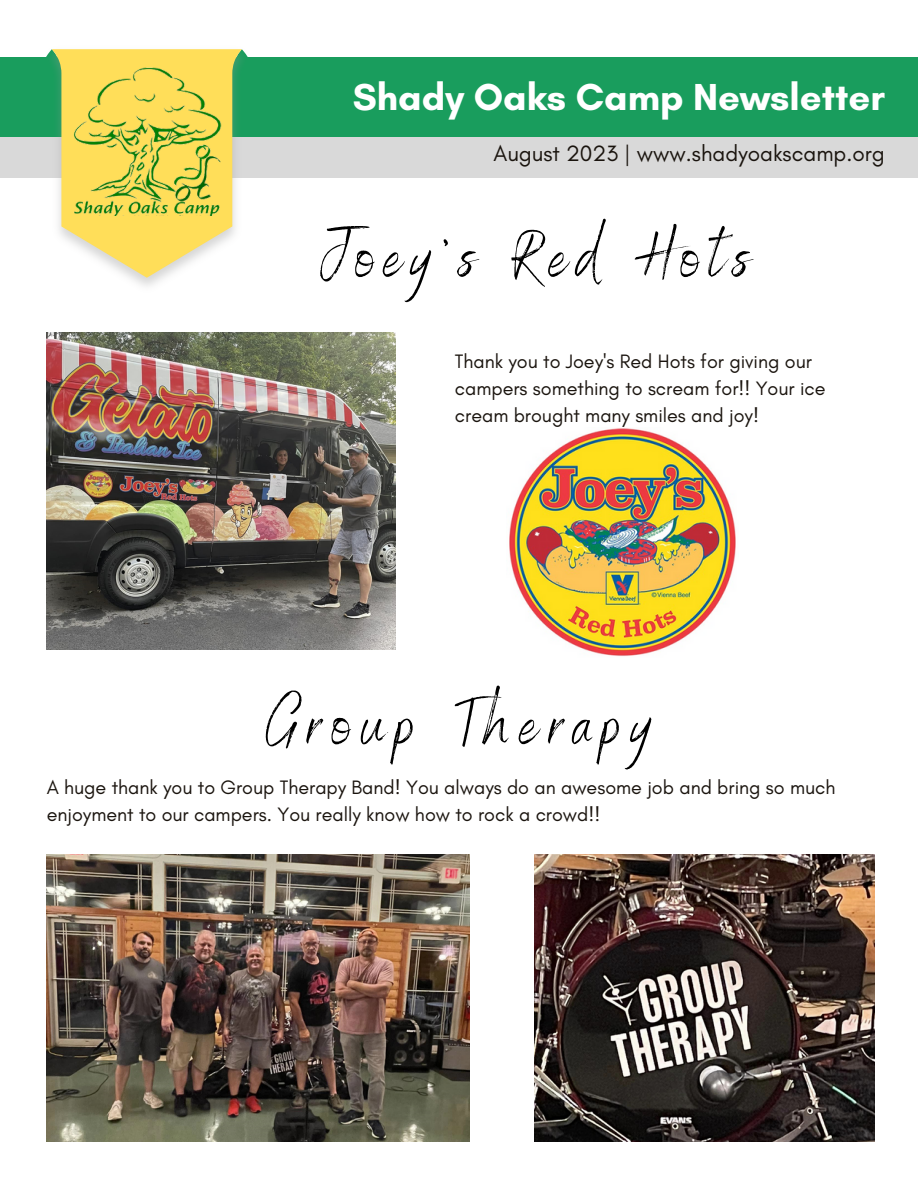
<style>
.page{position:relative;width:918px;height:1188px;background:#fff}
.page>*{position:absolute;margin:0;border:0;box-sizing:border-box;transform-origin:0 0}
.t1{font:66px "Benedict";letter-spacing:.13em;color:#000}
.t2{font:66px "Benedict";letter-spacing:.16em;color:#000}
.t3{font:700 38.25px "Glacial Indifference";color:#fff}
.t4{font:22.5px "Glacial Indifference";color:#1a140e}
.t5{font:19.8px/27px "Glacial Indifference";color:#1a140e}
</style>
<div class="page">
<div style="left:0;top:57px;width:918px;height:80px;background:#199d5d"></div>
<div style="left:0;top:137px;width:918px;height:40px;background:#d9d9d9"></div>
<svg style="left:39px;top:49px;width:216px;height:229px"></svg>
<img style="left:73px;top:67px;width:148px;height:149px">
<img style="left:47px;top:332px;width:348px;height:317px">
<img style="left:535px;top:854px;width:340px;height:287px">
<img style="left:47px;top:854px;width:423px;height:287px">
<img style="left:509px;top:428px;width:227px;height:228px">
<p class="t3" style="left:353px;top:73px;width:534px">Shady Oaks Camp Newsletter</p>
<p class="t4" style="left:494px;top:140px;width:393px">August 2023 | www.shadyoakscamp.org</p>
<p class="t1" style="left:320px;top:214px;width:431px">Joey's Red Hots</p>
<p class="t5" style="left:455px;top:347px;width:372px">Thank you to Joey's Red Hots for giving our campers something to scream for!! Your ice cream brought many smiles and joy!</p>
<p class="t2" style="left:267px;top:681px;width:386px">Group Therapy</p>
<p class="t5" style="left:47px;top:774px;width:790px">A huge thank you to Group Therapy Band! You always do an awesome job and bring so much enjoyment to our campers. You really know how to rock a crowd!!</p>
</div>
